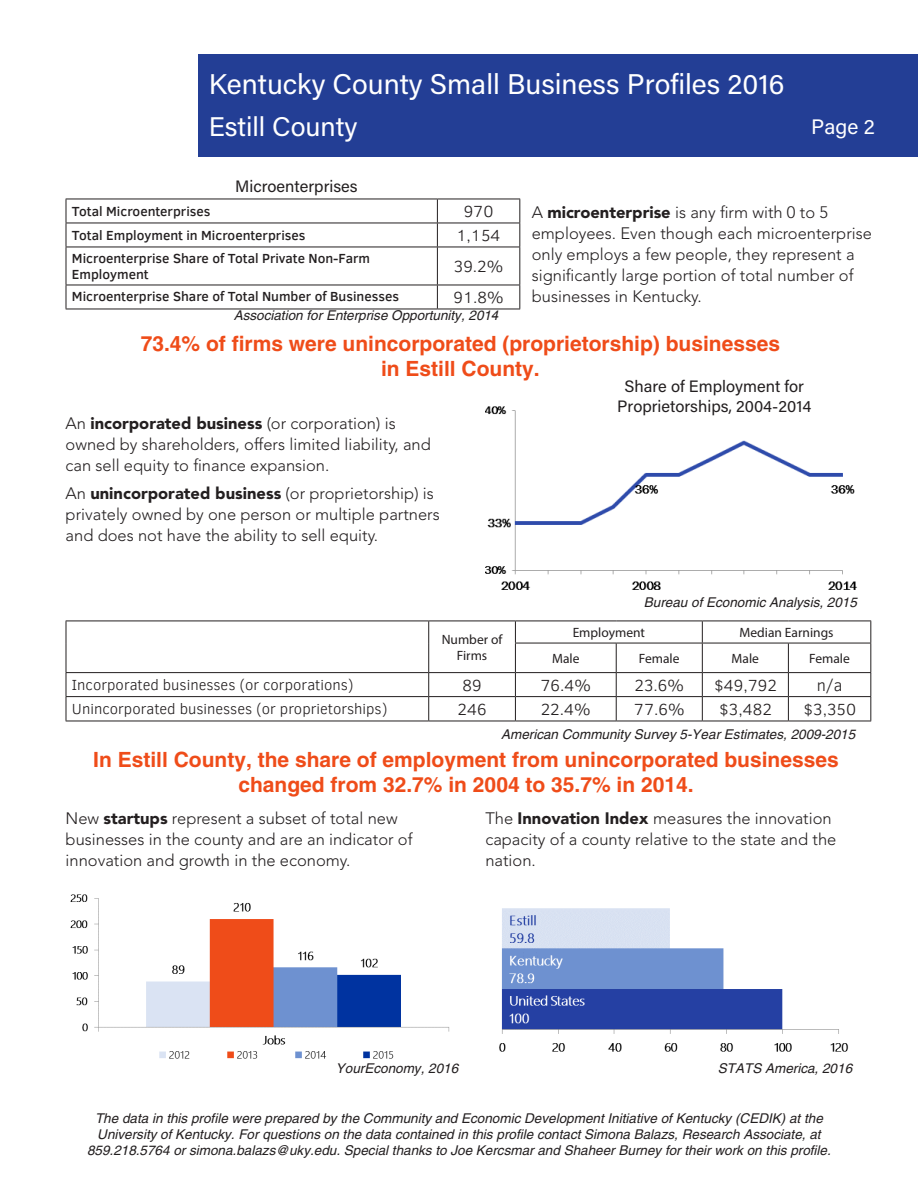
<style>
.page{position:relative;width:918px;height:1188px;background:#fff}
.page>*{position:absolute;margin:0;border:0;box-sizing:border-box;transform-origin:0 0}
.t1{font:28.5px "Acumin Pro";color:#fff}
.t2{font:27px "Acumin Pro";color:#fff}
.t3{font:700 21px/25.2px "Helvetica";color:#ef4c19;text-align:center}
.t4{font:21px "Acumin Pro";color:#fff}
.Text{font:300 16.5px/21px "Avenir LT Std";color:#231f20}
.t5{font:300 16.5px "Clear Sans";color:#231f20}
.Text-2{font:16.5px/19.8px "Acumin Pro";color:#231f20;text-align:center}
.t6{font:300 15px "Clear Sans";color:#231f20}
.t7{font:italic 13.5px/16.2px "Helvetica";color:#231f20;text-align:center}
.t8{font:500 13.5px/16.2px "Clear Sans";color:#231f20}
.t9{font:13.5px/16.2px "Myriad Pro";color:#231f20;text-align:center}
.s1{font-family:"Arial"}
.s2{font-weight:900}
</style>
<div class="page">
<img style="left:70px;top:894px;width:380px;height:165px">
<img style="left:499px;top:908px;width:350px;height:144px">
<img style="left:486px;top:406px;width:371px;height:184px">
<div style="left:198px;top:54px;width:720px;height:103px;background:#233e95"></div>
<hr style="left:66px;top:621px;width:363px;height:1px;background:#231f20">
<hr style="left:429px;top:621px;width:86px;height:1px;background:#231f20">
<hr style="left:515px;top:621px;width:101px;height:1px;background:#231f20">
<hr style="left:616px;top:621px;width:86px;height:1px;background:#231f20">
<hr style="left:702px;top:621px;width:86px;height:1px;background:#231f20">
<hr style="left:788px;top:621px;width:83px;height:1px;background:#231f20">
<hr style="left:515px;top:643px;width:101px;height:1px;background:#231f20">
<hr style="left:616px;top:643px;width:86px;height:1px;background:#231f20">
<hr style="left:702px;top:643px;width:86px;height:1px;background:#231f20">
<hr style="left:788px;top:643px;width:83px;height:1px;background:#231f20">
<hr style="left:66px;top:672px;width:363px;height:1px;background:#231f20">
<hr style="left:429px;top:672px;width:86px;height:1px;background:#231f20">
<hr style="left:515px;top:672px;width:101px;height:1px;background:#231f20">
<hr style="left:616px;top:672px;width:86px;height:1px;background:#231f20">
<hr style="left:702px;top:672px;width:86px;height:1px;background:#231f20">
<hr style="left:788px;top:672px;width:83px;height:1px;background:#231f20">
<hr style="left:66px;top:696px;width:363px;height:1px;background:#231f20">
<svg style="left:66px;top:621px;width:1px;height:100px"></svg>
<hr style="left:429px;top:696px;width:86px;height:1px;background:#231f20">
<svg style="left:428px;top:621px;width:1px;height:100px"></svg>
<hr style="left:515px;top:696px;width:101px;height:1px;background:#231f20">
<svg style="left:515px;top:621px;width:1px;height:100px"></svg>
<hr style="left:616px;top:696px;width:86px;height:1px;background:#231f20">
<svg style="left:616px;top:643px;width:1px;height:78px"></svg>
<hr style="left:702px;top:696px;width:86px;height:1px;background:#231f20">
<svg style="left:702px;top:621px;width:1px;height:100px"></svg>
<hr style="left:788px;top:696px;width:83px;height:1px;background:#231f20">
<svg style="left:788px;top:643px;width:1px;height:78px"></svg>
<svg style="left:870px;top:621px;width:1px;height:100px"></svg>
<hr style="left:66px;top:721px;width:363px;height:1px;background:#231f20">
<hr style="left:429px;top:721px;width:86px;height:1px;background:#231f20">
<hr style="left:515px;top:721px;width:101px;height:1px;background:#231f20">
<hr style="left:616px;top:721px;width:86px;height:1px;background:#231f20">
<hr style="left:702px;top:721px;width:86px;height:1px;background:#231f20">
<hr style="left:788px;top:721px;width:83px;height:1px;background:#231f20">
<hr style="left:66px;top:199px;width:371px;height:1px;background:#231f20">
<hr style="left:437px;top:199px;width:83px;height:1px;background:#231f20">
<hr style="left:66px;top:223px;width:371px;height:1px;background:#231f20">
<svg style="left:66px;top:199px;width:1px;height:48px"></svg>
<hr style="left:437px;top:223px;width:83px;height:1px;background:#231f20">
<svg style="left:437px;top:199px;width:1px;height:48px"></svg>
<hr style="left:66px;top:247px;width:371px;height:1px;background:#231f20">
<hr style="left:66px;top:247px;width:1px;height:38px;background:#231f20">
<hr style="left:437px;top:247px;width:83px;height:1px;background:#231f20">
<hr style="left:437px;top:247px;width:1px;height:38px;background:#231f20">
<svg style="left:519px;top:199px;width:1px;height:48px"></svg>
<hr style="left:519px;top:247px;width:1px;height:38px;background:#231f20">
<hr style="left:66px;top:285px;width:371px;height:1px;background:#231f20">
<svg style="left:66px;top:285px;width:1px;height:24px"></svg>
<hr style="left:437px;top:285px;width:83px;height:1px;background:#231f20">
<svg style="left:437px;top:285px;width:1px;height:24px"></svg>
<svg style="left:519px;top:285px;width:1px;height:24px"></svg>
<hr style="left:66px;top:309px;width:371px;height:1px;background:#231f20">
<hr style="left:437px;top:309px;width:83px;height:1px;background:#231f20">
<p class="t1" style="left:209px;top:65px;width:577px">Kentucky County Small Business Profiles 2016</p>
<p class="t2" style="left:209px;top:107px;width:150px">Estill County</p>
<p class="t4" style="left:811px;top:112px;width:65px">Page 2</p>
<p class="Text-2" style="left:235px;top:176px;width:124px">Microenterprises</p>
<p class="t8" style="left:72px;top:203px;width:140px">Total Microenterprises</p>
<p class="t5" style="left:464px;top:200px;width:31px">970</p>
<p class="t8" style="left:72px;top:227px;width:235px">Total Employment in Microenterprises</p>
<p class="t5" style="left:457px;top:224px;width:46px">1,154</p>
<p class="t8" style="left:72px;top:250px;width:300px">Microenterprise Share of Total Private Non-Farm<br>Employment</p>
<p class="t5" style="left:454px;top:255px;width:51px">39.2%</p>
<p class="t8" style="left:72px;top:288px;width:329px">Microenterprise Share of Total Number of Businesses</p>
<p class="t5" style="left:454px;top:286px;width:52px">91.8%</p>
<p class="t7" style="left:234px;top:308px;width:266px">Association for Enterprise Opportunity, 201<span class="s1">4</span></p>
<p class="Text" style="left:532px;top:202px;width:342px">A <span class="s2">microenterprise</span> is any firm with 0 to 5 employees. Even though each microenterprise only employs a few people, they represent a significantly large portion of total number of businesses in Kentucky.</p>
<p class="t3" style="left:141px;top:330px;width:641px">73.4% of firms were unincorporated (proprietorship) businesses in Estill County.</p>
<p class="Text-2" style="left:617px;top:375px;width:196px">Share of Employment for<br>Proprietorships, 2004-2014</p>
<p class="Text" style="left:66px;top:413px;width:367px">An <span class="s2">incorporated business</span> (or corporation) is owned by shareholders, offers limited liability, and can sell equity to finance expansion.</p>
<p class="Text" style="left:66px;top:483px;width:376px">An <span class="s2">unincorporated business</span> (or proprietorship) is privately owned by one person or multiple partners and does not have the ability to sell equity.</p>
<p class="t9" style="left:442px;top:631px;width:62px">Number of<br>Firms</p>
<p class="t7" style="left:644px;top:594px;width:215px">Bureau of Economic Analysis, 2015</p>
<p class="t9" style="left:573px;top:624px;width:74px">Employment</p>
<p class="t9" style="left:740px;top:624px;width:95px">Median Earnings</p>
<p class="t9" style="left:552px;top:650px;width:29px">Male</p>
<p class="t9" style="left:639px;top:650px;width:42px">Female</p>
<p class="t9" style="left:732px;top:650px;width:29px">Male</p>
<p class="t9" style="left:809px;top:650px;width:42px">Female</p>
<p class="t6" style="left:72px;top:674px;width:283px">Incorporated businesses (or corporations)</p>
<p class="t5" style="left:463px;top:674px;width:21px">89</p>
<p class="t5" style="left:541px;top:674px;width:52px">76.4%</p>
<p class="t5" style="left:635px;top:674px;width:51px">23.6%</p>
<p class="t5" style="left:714px;top:674px;width:65px">$49,792</p>
<p class="t5" style="left:817px;top:674px;width:27px">n/a</p>
<p class="t6" style="left:72px;top:698px;width:317px">Unincorporated businesses (or proprietorships)</p>
<p class="t5" style="left:458px;top:698px;width:31px">246</p>
<p class="t5" style="left:541px;top:698px;width:52px">22.4%</p>
<p class="t5" style="left:634px;top:698px;width:52px">77.6%</p>
<p class="t5" style="left:719px;top:698px;width:55px">$3,482</p>
<p class="t5" style="left:803px;top:698px;width:55px">$3,350</p>
<p class="t7" style="left:501px;top:726px;width:356px">American Community Survey 5-Year Estimates, 2009-2015</p>
<p class="t3" style="left:93px;top:747px;width:747px">In Estill County, the share of employment from unincorporated businesses changed from 32.7% in 2004 to 35.7% in 2014.</p>
<p class="Text" style="left:66px;top:808px;width:349px">New <span class="s2">startups</span> represent a subset of total new businesses in the county and are an indicator of innovation and growth in the economy.</p>
<p class="Text" style="left:485px;top:808px;width:352px">The <span class="s2">Innovation Index</span> measures the innovation capacity of a county relative to the state and the nation.</p>
<p class="t7" style="left:336px;top:1060px;width:124px">YourEconomy, 2016</p>
<p class="t7" style="left:718px;top:1060px;width:136px">STATS America, 2016</p>
<p class="t7" style="left:87px;top:1110px;width:745px">The data in this profile were prepared by the Community and Economic Development Initiative of Kentucky (CEDIK) at the<br>University of Kentucky. For questions on the data contained in this profile contact Simona Balazs, Research Associate, at<br>859.218.5764 or simona.balazs@uky.edu. Special thanks to Joe Kercsmar and Shaheer Burney for their work on this profile.</p>
</div>
